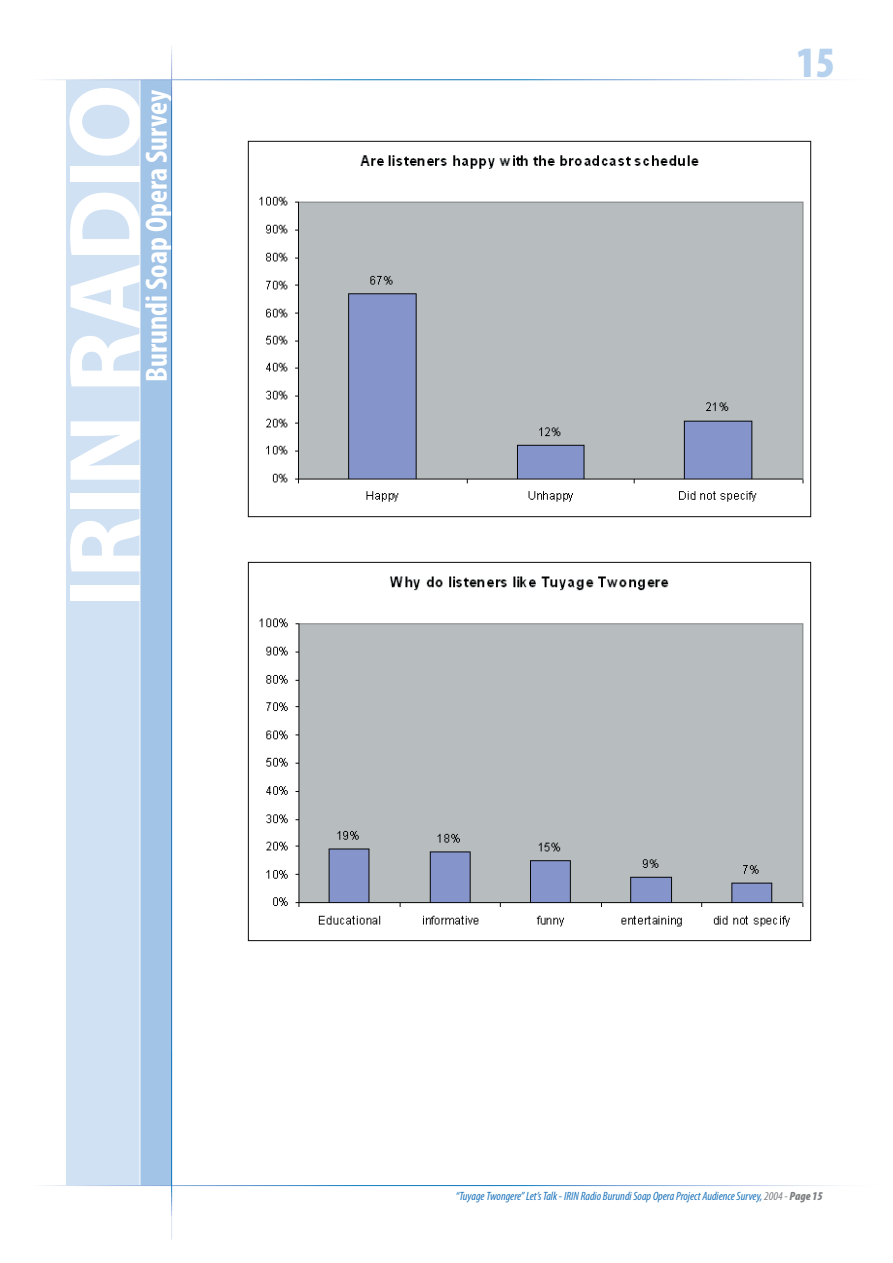
<style>
.page{position:relative;width:893px;height:1263px;background:#fff}
.page>*{position:absolute;margin:0;border:0;box-sizing:border-box;transform-origin:0 0}
.t1{font:700 104.55px "Myriad Pro";color:#fff}
.t2{font:900 condensed 43.5px "Myriad Pro";color:#b5d1ed}
.t3{font:700 condensed 30.75px "Myriad Pro";color:#fff}
.t4{font:italic condensed 12px "Myriad Pro";color:#1971ba}
.s1{color:#7c7e81}
.s2{font-weight:900;color:#7c7e81}
</style>
<div class="page">
<div style="left:66px;top:80px;width:89px;height:1106px;background:#d0e1f3"></div>
<div style="left:140px;top:80px;width:32px;height:1105px;background:#a2c4e7"></div>
<hr style="left:140px;top:80px;width:1px;height:1106px;background:#fff">
<hr style="left:15px;top:1185px;width:865px;height:1px;background:#fff">
<hr style="left:171px;top:40px;width:1px;height:1199px;background:#fff">
<img style="left:247px;top:140px;width:565px;height:378px">
<img style="left:247px;top:561px;width:565px;height:381px">
<h1 class="t1" style="left:47px;top:608px;width:525px;rotate:-90deg">IRIN RADIO</h1>
<h3 class="t3" style="left:139px;top:382px;width:294px;rotate:-90deg">Burundi Soap Opera Survey</h3>
<h2 class="t2" style="left:796px;top:38px;width:40px">15</h2>
<p class="t4" style="left:456px;top:1190px;width:369px">“Tuyage Twongere” Let’s Talk - IRIN Radio Burundi Soap Opera Project Audience Survey, <span class="s1">2004 -</span> <span class="s2">Page 15</span></p>
</div>
